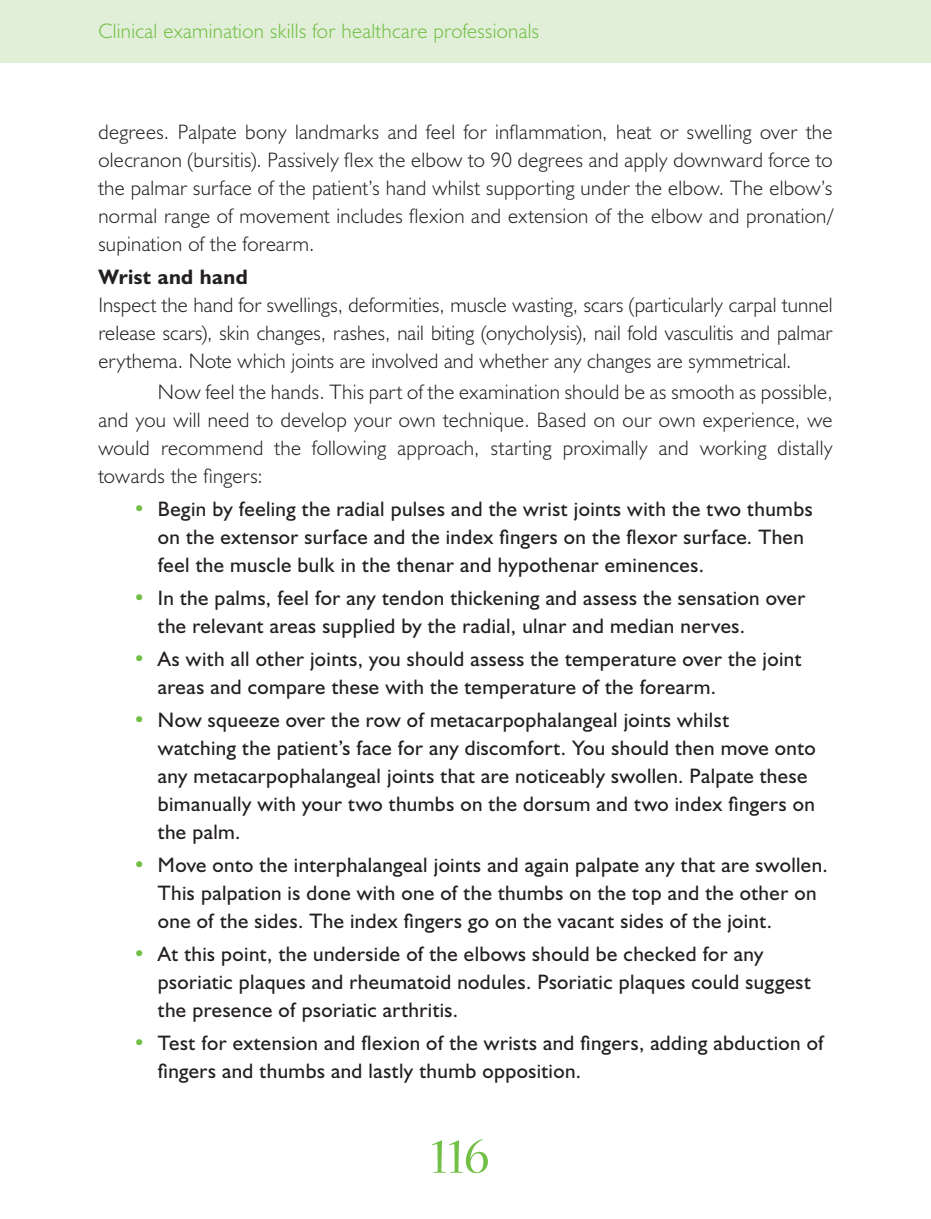
<style>
.page{position:relative;width:931px;height:1219px;background:#fff}
.page>*{position:absolute;margin:0;border:0;box-sizing:border-box;transform-origin:0 0}
.t1{font:54.25px "Nueva";color:#71bf44}
.t2{font:21px/28px "Humanist 521 BT";letter-spacing:.02em;color:#231f20}
.t3{font:300 21px/28px "Humanist 521 BT";letter-spacing:.015em;color:#231f20;text-align:justify}
.t4{font:300 21px "Humanist 521 BT";letter-spacing:.015em;color:#71bf44}
.t5{font:700 21px "Humanist 521 BT";letter-spacing:.02em;color:#231f20}
.s1{color:#71bf44}
</style>
<div class="page">
<div style="left:0;top:0;width:931px;height:62px;background:#e2efd8"></div>
<p class="t4" style="left:98px;top:18px;width:442px">Clinical examination skills for healthcare professionals</p>
<p class="t3" style="left:98px;top:118px;width:736px">degrees. Palpate bony landmarks and feel for inflammation, heat or swelling over the olecranon (bursitis). Passively flex the elbow to 90 degrees and apply downward force to the palmar surface of the patient’s hand whilst supporting under the elbow. The elbow’s normal range of movement includes flexion and extension of the elbow and pronation/ supination of the forearm.</p>
<p class="t5" style="left:98px;top:264px;width:151px">Wrist and hand</p>
<p class="t3" style="left:98px;top:291px;width:736px">Inspect the hand for swellings, deformities, muscle wasting, scars (particularly carpal tunnel release scars), skin changes, rashes, nail biting (onycholysis), nail fold vasculitis and palmar erythema. Note which joints are involved and whether any changes are symmetrical.</p>
<p class="t3" style="left:98px;top:377px;width:736px;text-indent:60px">Now feel the hands. This part of the examination should be as smooth as possible, and you will need to develop your own technique. Based on our own experience, we would recommend the following approach, starting proximally and working distally towards the fingers:</p>
<p class="t2" style="left:158px;top:494px;width:656px;text-indent:-25px"><span class="s1">•</span> Begin by feeling the radial pulses and the wrist joints with the two thumbs on the extensor surface and the index fingers on the flexor surface. Then feel the muscle bulk in the thenar and hypothenar eminences.</p>
<p class="t2" style="left:158px;top:583px;width:649px;text-indent:-25px"><span class="s1">•</span> In the palms, feel for any tendon thickening and assess the sensation over the relevant areas supplied by the radial, ulnar and median nerves.</p>
<p class="t2" style="left:158px;top:644px;width:645px;text-indent:-25px"><span class="s1">•</span> As with all other joints, you should assess the temperature over the joint areas and compare these with the temperature of the forearm.</p>
<p class="t2" style="left:158px;top:705px;width:659px;text-indent:-25px"><span class="s1">•</span> Now squeeze over the row of metacarpophalangeal joints whilst<br>watching the patient’s face for any discomfort. You should then move onto any metacarpophalangeal joints that are noticeably swollen. Palpate these bimanually with your two thumbs on the dorsum and two index fingers on the palm.</p>
<p class="t2" style="left:158px;top:850px;width:671px;text-indent:-25px"><span class="s1">•</span> Move onto the interphalangeal joints and again palpate any that are swollen.<br>This palpation is done with one of the thumbs on the top and the other on one of the sides. The index fingers go on the vacant sides of the joint.</p>
<p class="t2" style="left:158px;top:939px;width:654px;text-indent:-25px"><span class="s1">•</span> At this point, the underside of the elbows should be checked for any psoriatic plaques and rheumatoid nodules. Psoriatic plaques could suggest the presence of psoriatic arthritis.</p>
<p class="t2" style="left:158px;top:1028px;width:667px;text-indent:-25px"><span class="s1">•</span> Test for extension and flexion of the wrists and fingers, adding abduction of fingers and thumbs and lastly thumb opposition.</p>
<h1 class="t1" style="left:431px;top:1131px;width:60px">116</h1>
</div>
